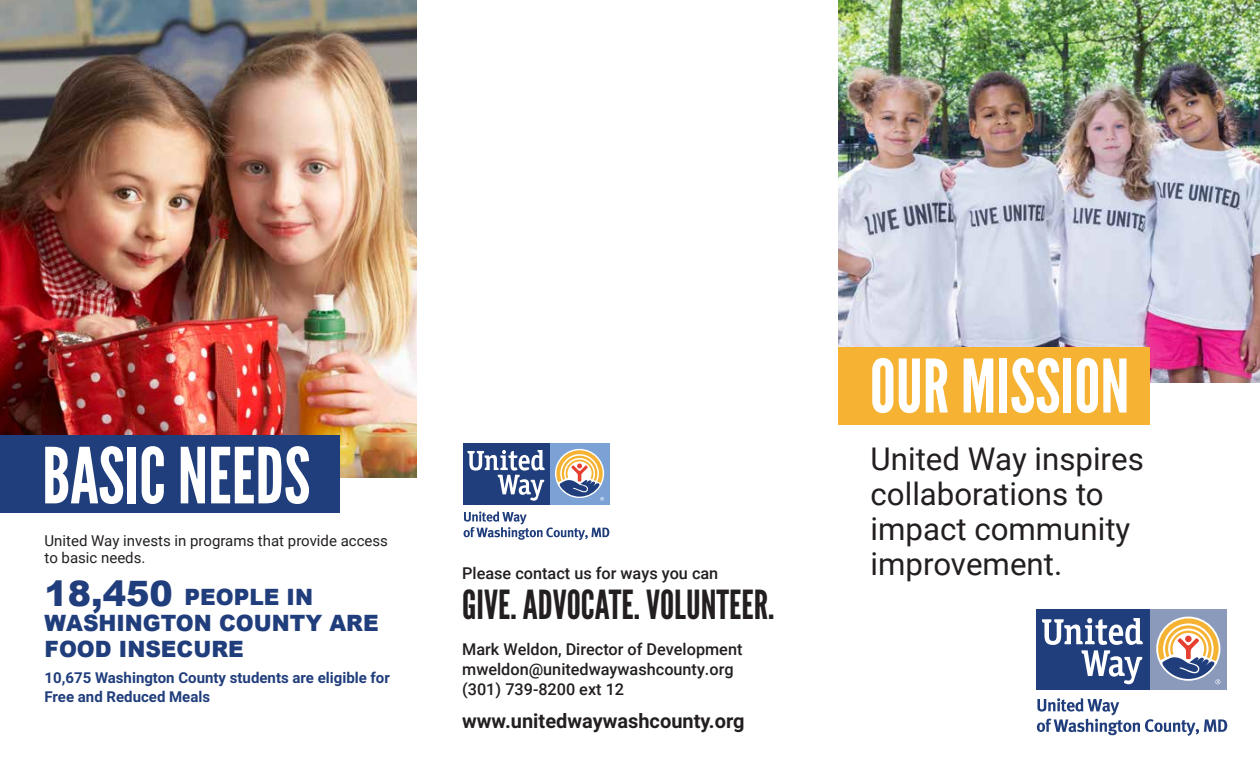
<style>
.page{position:relative;width:1260px;height:765px;background:#fff}
.page>*{position:absolute;margin:0;border:0;box-sizing:border-box;transform-origin:0 0}
.t1{font:77px "League Gothic";color:#fff}
.t2{font:73.5px "League Gothic";color:#fff}
.t3{font:40px "League Gothic";color:#231f20}
.t4{font:31.25px/35px "Roboto";color:#231f20}
.t5{font:900 22.5px/26.2px "Arial";color:#203d7c;scale:.96 1}
.t6{font:700 20px "Roboto";color:#231f20}
.t7{font:500 16.25px/20px "Roboto";color:#231f20}
.t8{font:700 15px/18.8px "Roboto";color:#203d7c}
.t9{font:15px/17.5px "Roboto";color:#231f20}
.s1{font-size:35px}
</style>
<div class="page">
<img style="left:839px;top:0;width:421px;height:382px">
<img style="left:0;top:0;width:417px;height:478px">
<div style="left:0;top:435px;width:340px;height:78px;background:#203d7c"></div>
<div style="left:1150px;top:609px;width:77px;height:80px;background:#8b9abb"></div>
<div style="left:1036px;top:609px;width:114px;height:80px;background:#203d7c"></div>
<svg style="left:1042px;top:618px;width:101px;height:66px"></svg>
<svg style="left:1158px;top:618px;width:62px;height:66px"></svg>
<svg style="left:1037px;top:698px;width:190px;height:38px"></svg>
<div style="left:839px;top:347px;width:311px;height:78px;background:#f6b333"></div>
<div style="left:550px;top:443px;width:59px;height:62px;background:#7ca2d5"></div>
<div style="left:463px;top:443px;width:87px;height:62px;background:#203d7c"></div>
<svg style="left:467px;top:450px;width:78px;height:51px"></svg>
<svg style="left:556px;top:450px;width:48px;height:51px"></svg>
<svg style="left:464px;top:511px;width:145px;height:29px"></svg>
<h2 class="t2" style="left:870px;top:343px;width:261px">OUR MISSION</h2>
<h1 class="t1" style="left:42px;top:430px;width:270px">BASIC NEEDS</h1>
<h3 class="t4" style="left:871px;top:440px;width:275px">United Way inspires collaborations to impact community improvement.</h3>
<p class="t9" style="left:45px;top:531px;width:345px">United Way invests in programs that provide access to basic needs.</p>
<h3 class="t5" style="left:45px;top:583px;width:349px"><span class="s1">18,450</span> PEOPLE IN<br>WASHINGTON COUNTY ARE<br>FOOD INSECURE</h3>
<p class="t8" style="left:45px;top:668px;width:347px">10,675 Washington County students are eligible for<br>Free and Reduced Meals</p>
<p class="t7" style="left:462px;top:563px;width:258px">Please contact us for ways you can</p>
<h3 class="t3" style="left:462px;top:581px;width:314px">GIVE. ADVOCATE. VOLUNTEER.</h3>
<p class="t7" style="left:462px;top:639px;width:282px">Mark Weldon, Director of Development mweldon@unitedwaywashcounty.org (301) 739-8200 ext 12</p>
<p class="t6" style="left:462px;top:707px;width:284px">www.unitedwaywashcounty.org</p>
</div>
